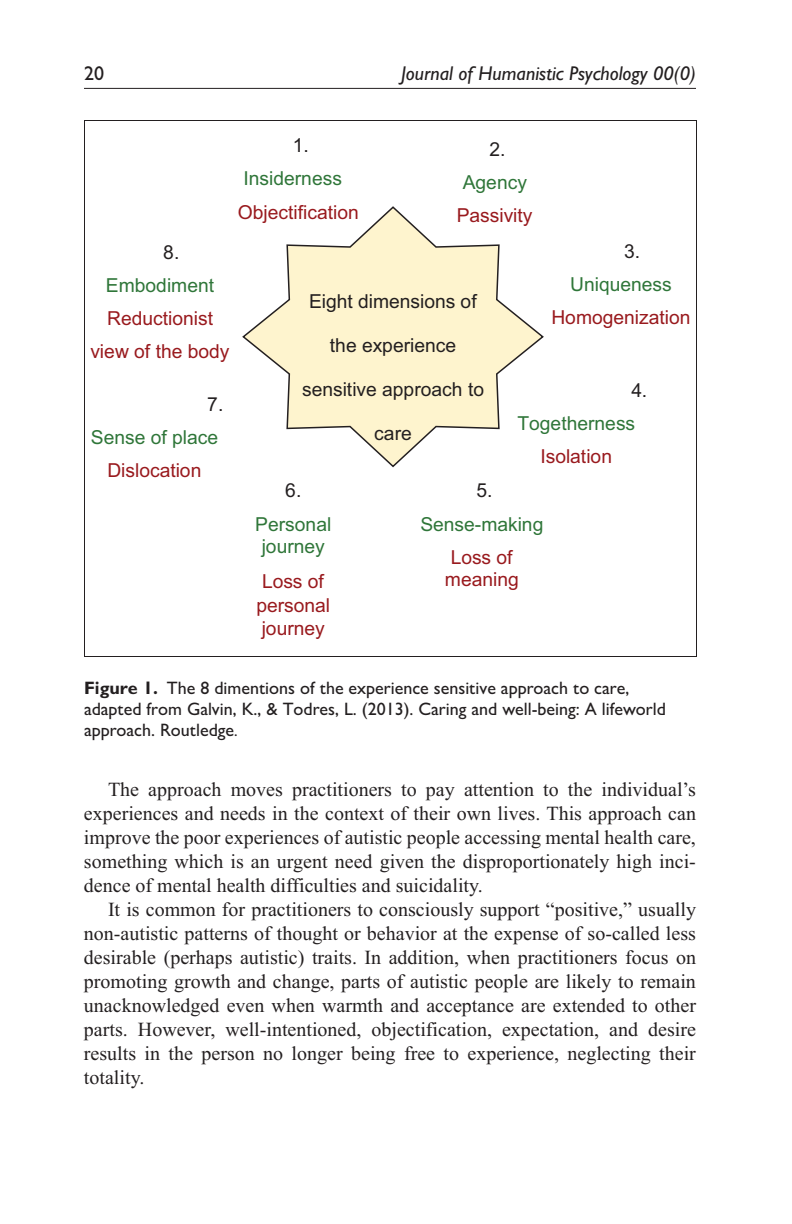
<style>
.page{position:relative;width:792px;height:1224px;background:#fff}
.page>*{position:absolute;margin:0;border:0;box-sizing:border-box;transform-origin:0 0}
.t1{font:20px/24px "Times New Roman";color:#231f20;text-align:justify}
.t2{font:italic 500 20px "Gill Sans MT Pro";color:#231f20}
.t3{font:500 20px "Gill Sans MT Pro";color:#231f20}
.t4{font:19.4px "Arial";color:#991a1e}
.t5{font:19.4px "Arial";color:#231f20}
.t6{font:19.2px/23.2px "Arial";color:#991a1e}
.t7{font:19.2px/22px "Arial";color:#2f7639;text-align:center}
.t8{font:19.2px "Arial";color:#231f20}
.t9{font:500 18px/21px "Gill Sans MT Pro";color:#231f20}
.s1{font-weight:700}
.s2{font-size:16px}
</style>
<div class="page">
<hr style="left:84px;top:88px;width:612px;height:1px;background:#231f20">
<svg style="left:242px;top:206px;width:302px;height:262px"></svg>
<p class="t3" style="left:84px;top:61px;width:21px">20</p>
<p class="t2" style="left:401px;top:61px;width:296px">Journal of Humanistic Psychology 00(0)</p>
<p class="t8" style="left:163px;top:239px;width:18px">8.</p>
<p class="t7" style="left:106px;top:274px;width:110px">Embodiment</p>
<p class="t6" style="left:107px;top:307px;width:108px">Reductionist</p>
<p class="t4" style="left:90px;top:338px;width:141px">view of the body</p>
<p class="t8" style="left:207px;top:391px;width:18px">7.</p>
<p class="t7" style="left:91px;top:426px;width:129px">Sense of place</p>
<p class="t6" style="left:107px;top:459px;width:96px">Dislocation</p>
<p class="t8" style="left:293px;top:133px;width:17px">1.</p>
<p class="t7" style="left:243px;top:168px;width:100px">Insiderness</p>
<p class="t6" style="left:238px;top:201px;width:123px">Objectification</p>
<p class="t8" style="left:489px;top:136px;width:18px">2.</p>
<p class="t7" style="left:463px;top:171px;width:66px">Agency</p>
<p class="t6" style="left:457px;top:204px;width:77px">Passivity</p>
<p class="t8" style="left:309px;top:288px;width:169px">Eight dimensions of</p>
<p class="t5" style="left:330px;top:332px;width:128px">the experience</p>
<p class="t8" style="left:302px;top:377px;width:184px">sensitive approach to</p>
<p class="t8" style="left:374px;top:421px;width:39px">care</p>
<p class="t8" style="left:624px;top:238px;width:18px">3.</p>
<p class="t7" style="left:570px;top:273px;width:103px">Uniqueness</p>
<p class="t6" style="left:551px;top:306px;width:141px">Homogenization</p>
<p class="t8" style="left:631px;top:377px;width:17px">4.</p>
<p class="t7" style="left:517px;top:412px;width:119px">Togetherness</p>
<p class="t6" style="left:540px;top:445px;width:73px">Isolation</p>
<p class="t8" style="left:285px;top:478px;width:18px">6.</p>
<p class="t7" style="left:255px;top:513px;width:78px">Personal journey</p>
<p class="t4" style="left:262px;top:568px;width:63px">Loss of</p>
<p class="t6" style="left:256px;top:594px;width:75px">personal journey</p>
<p class="t8" style="left:477px;top:478px;width:18px">5.</p>
<p class="t7" style="left:420px;top:513px;width:125px">Sense-making</p>
<p class="t6" style="left:451px;top:546px;width:63px">Loss of</p>
<p class="t4" style="left:445px;top:566px;width:76px">meaning</p>
<p class="t9" style="left:84px;top:677px;width:583px"><span class="s1">Figure 1.</span> The 8 dimentions of the experience sensitive approach to care, adapted from Galvin, K., &amp; Todres, L. (2013). Caring and well-being: A lifeworld approach. Routledge<span class="s2">.</span></p>
<p class="t1" style="left:84px;top:777px;width:614px;text-indent:24px">The approach moves practitioners to pay attention to the individual’s experiences and needs in the context of their own lives. This approach can improve the poor experiences of autistic people accessing mental health care, something which is an urgent need given the disproportionately high inci&shy;dence of mental health difficulties and suicidality.</p>
<p class="t1" style="left:84px;top:897px;width:614px;text-indent:24px">It is common for practitioners to consciously support “positive,” usually non-autistic patterns of thought or behavior at the expense of so-called less desirable (perhaps autistic) traits. In addition, when practitioners focus on promoting growth and change, parts of autistic people are likely to remain unacknowledged even when warmth and acceptance are extended to other parts. However, well-intentioned, objectification, expectation, and desire results in the person no longer being free to experience, neglecting their totality.</p>
</div>
